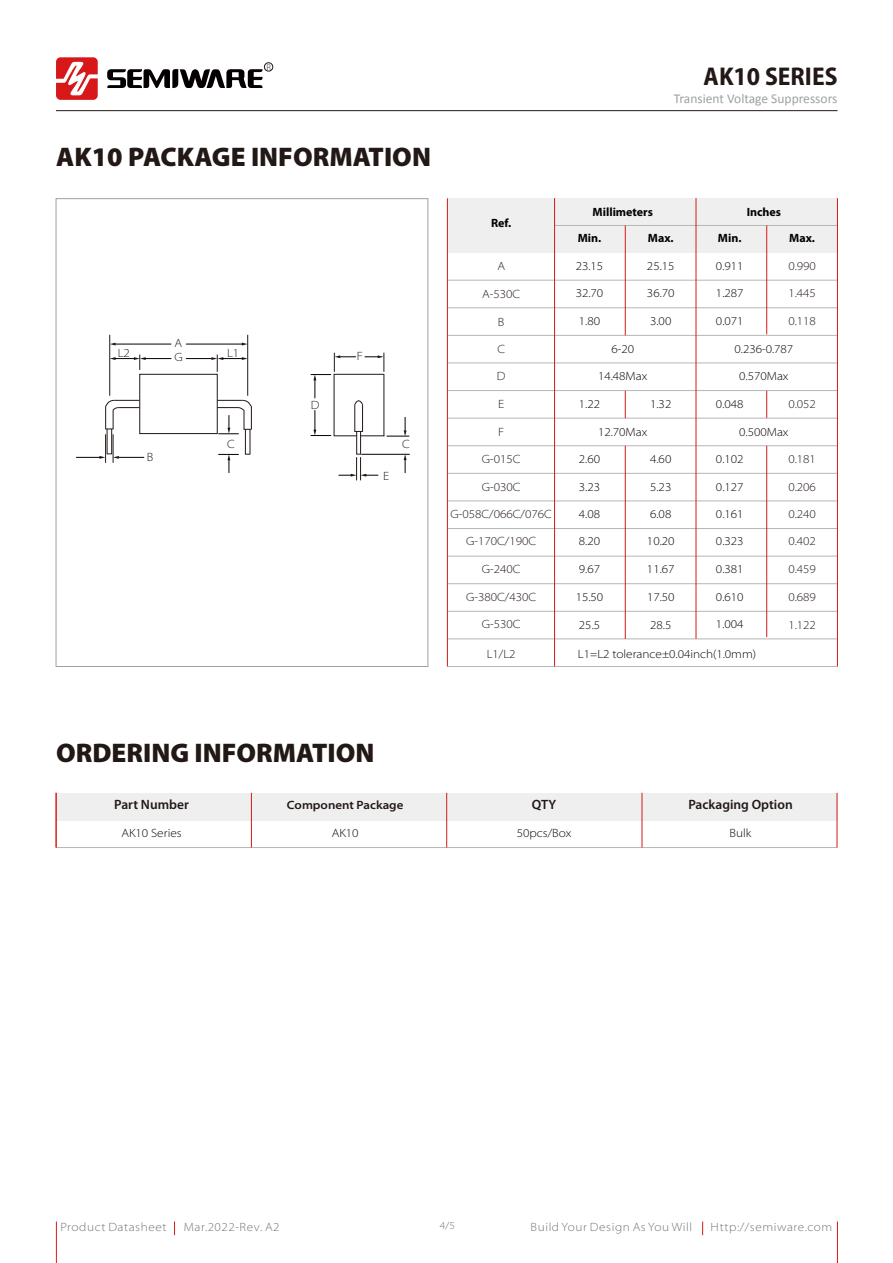
<style>
.page{position:relative;width:893px;height:1263px;background:#fff}
.page>*{position:absolute;margin:0;border:0;box-sizing:border-box;transform-origin:0 0}
.t1{font:900 27px "Myriad Pro";color:#221815}
.t2{font:700 semi-condensed 25.8px "Myriad Pro";color:#221815}
.t3{font:600 13.5px "Myriad Pro";color:#221815}
.t4{font:13.5px "Calibri";color:#9fa0a0}
.t5{font:300 semi-expanded 12px "Myriad Pro";color:#040000}
.t6{font:300 semi-expanded 12px/14.5px "Myriad Pro";color:#221815}
.t7{font:300 semi-expanded 12px "Myriad Pro";letter-spacing:.05em;color:#727171}
.t8{font:700 12px/26.4px "Myriad Pro";color:#040000}
.t9{font:600 semi-expanded 12px "Myriad Pro";color:#221815}
.t10{font:300 semi-expanded 10.5px "Myriad Pro";color:#727171}
.t11{font:300 semi-expanded 8.25px "Myriad Pro";color:#221815}
</style>
<div class="page">
<hr style="left:56px;top:1221px;width:1px;height:42px;background:#d71a18">
<hr style="left:837px;top:1221px;width:1px;height:42px;background:#d71a18">
<svg style="left:702px;top:1221px;width:1px;height:14px"></svg>
<svg style="left:174px;top:1221px;width:1px;height:14px"></svg>
<hr style="left:56px;top:110px;width:781px;height:1px;background:#221815">
<svg style="left:56px;top:57px;width:42px;height:43px"></svg>
<svg style="left:107px;top:69px;width:156px;height:19px"></svg>
<div style="left:264px;top:63px;width:9px;height:8px;border:1px solid #221815;border-radius:50%"></div>
<div style="left:56px;top:793px;width:781px;height:27px;background:#efefef"></div>
<hr style="left:56px;top:847px;width:781px;height:1px;background:#b5b6b6">
<hr style="left:642px;top:793px;width:1px;height:54px;background:#d71a18">
<hr style="left:837px;top:793px;width:1px;height:54px;background:#d71a18">
<hr style="left:446px;top:793px;width:1px;height:54px;background:#d71a18">
<hr style="left:251px;top:793px;width:1px;height:54px;background:#d71a18">
<hr style="left:56px;top:793px;width:1px;height:54px;background:#d71a18">
<div style="left:447px;top:198px;width:391px;height:55px;background:#efefef"></div>
<hr style="left:447px;top:445px;width:391px;height:1px;background:#b5b6b6">
<hr style="left:447px;top:473px;width:391px;height:1px;background:#b5b6b6">
<hr style="left:447px;top:418px;width:391px;height:1px;background:#b5b6b6">
<hr style="left:447px;top:390px;width:391px;height:1px;background:#b5b6b6">
<hr style="left:447px;top:501px;width:391px;height:1px;background:#b5b6b6">
<hr style="left:447px;top:363px;width:391px;height:1px;background:#b5b6b6">
<hr style="left:447px;top:583px;width:391px;height:1px;background:#b5b6b6">
<hr style="left:447px;top:556px;width:391px;height:1px;background:#b5b6b6">
<hr style="left:447px;top:528px;width:391px;height:1px;background:#b5b6b6">
<hr style="left:447px;top:666px;width:391px;height:1px;background:#b5b6b6">
<hr style="left:447px;top:639px;width:391px;height:1px;background:#b5b6b6">
<hr style="left:447px;top:611px;width:391px;height:1px;background:#b5b6b6">
<hr style="left:447px;top:335px;width:391px;height:1px;background:#b5b6b6">
<hr style="left:447px;top:307px;width:391px;height:1px;background:#b5b6b6">
<hr style="left:447px;top:280px;width:391px;height:1px;background:#b5b6b6">
<hr style="left:555px;top:225px;width:283px;height:1px;background:#b5b6b6">
<hr style="left:447px;top:198px;width:1px;height:468px;background:#d71a18">
<hr style="left:554px;top:198px;width:1px;height:468px;background:#d71a18">
<hr style="left:766px;top:225px;width:1px;height:109px;background:#d71a18">
<hr style="left:837px;top:198px;width:1px;height:468px;background:#d71a18">
<hr style="left:625px;top:225px;width:1px;height:110px;background:#d71a18">
<svg style="left:766px;top:391px;width:1px;height:27px"></svg>
<svg style="left:625px;top:391px;width:1px;height:27px"></svg>
<hr style="left:766px;top:446px;width:1px;height:191px;background:#d71a18">
<hr style="left:625px;top:446px;width:1px;height:193px;background:#d71a18">
<hr style="left:696px;top:198px;width:1px;height:441px;background:#d71a18">
<svg style="left:110px;top:343px;width:6px;height:2px"></svg>
<div style="left:139px;top:374px;width:79px;height:60px;border:1px solid #221815"></div>
<hr style="left:186px;top:344px;width:57px;height:1px;background:#040000">
<hr style="left:247px;top:335px;width:1px;height:61px;background:#221815">
<hr style="left:109px;top:335px;width:1px;height:61px;background:#221815">
<hr style="left:116px;top:344px;width:55px;height:1px;background:#040000">
<svg style="left:217px;top:400px;width:35px;height:73px"></svg>
<svg style="left:186px;top:354px;width:62px;height:18px"></svg>
<svg style="left:110px;top:354px;width:61px;height:16px"></svg>
<svg style="left:76px;top:400px;width:68px;height:63px"></svg>
<svg style="left:311px;top:353px;width:98px;height:127px"></svg>
<hr style="left:362px;top:454px;width:47px;height:1px;background:#040000">
<p class="t11" style="left:267px;top:62px;width:6px">R</p>
<h1 class="t1" style="left:56px;top:141px;width:376px">AK10 PACKAGE INFORMATION</h1>
<p class="t6" style="left:174px;top:336px;width:10px">A<br>G</p>
<p class="t6" style="left:118px;top:346px;width:14px">L2</p>
<p class="t6" style="left:227px;top:346px;width:14px">L1</p>
<p class="t6" style="left:311px;top:398px;width:10px">D</p>
<p class="t6" style="left:357px;top:348px;width:8px">F</p>
<p class="t6" style="left:147px;top:450px;width:8px">B</p>
<p class="t6" style="left:227px;top:437px;width:9px">C</p>
<p class="t6" style="left:402px;top:437px;width:9px">C</p>
<p class="t6" style="left:383px;top:469px;width:8px">E</p>
<p class="t8" style="left:491px;top:210px;width:22px">Ref.</p>
<h2 class="t2" style="left:704px;top:62px;width:135px">AK10 SERIES</h2>
<p class="t4" style="left:674px;top:90px;width:165px">Transient Voltage Suppressors</p>
<p class="t8" style="left:578px;top:199px;width:77px;text-indent:15px">Millimeters<br>Min.</p>
<p class="t8" style="left:648px;top:225px;width:27px">Max.</p>
<p class="t8" style="left:747px;top:199px;width:36px">Inches</p>
<p class="t8" style="left:718px;top:225px;width:25px">Min.</p>
<p class="t8" style="left:789px;top:225px;width:27px">Max.</p>
<p class="t6" style="left:497px;top:259px;width:9px">A</p>
<p class="t5" style="left:716px;top:259px;width:29px">0.911</p>
<p class="t5" style="left:647px;top:259px;width:29px">25.15</p>
<p class="t6" style="left:788px;top:259px;width:29px">0.990</p>
<p class="t5" style="left:576px;top:259px;width:29px">23.15</p>
<p class="t5" style="left:576px;top:287px;width:29px">32.70</p>
<p class="t5" style="left:579px;top:314px;width:23px">1.80</p>
<p class="t5" style="left:647px;top:287px;width:29px">36.70</p>
<p class="t5" style="left:716px;top:287px;width:29px">1.287</p>
<p class="t6" style="left:788px;top:286px;width:29px">1.445</p>
<p class="t5" style="left:716px;top:314px;width:29px">0.071</p>
<p class="t6" style="left:788px;top:314px;width:29px">0.118</p>
<p class="t5" style="left:735px;top:342px;width:60px">0.236-0.787</p>
<p class="t5" style="left:739px;top:370px;width:51px">0.570Max</p>
<p class="t5" style="left:716px;top:397px;width:29px">0.048</p>
<p class="t6" style="left:788px;top:397px;width:29px">0.052</p>
<p class="t5" style="left:739px;top:425px;width:51px">0.500Max</p>
<p class="t5" style="left:716px;top:452px;width:29px">0.102</p>
<p class="t6" style="left:788px;top:452px;width:29px">0.181</p>
<p class="t5" style="left:716px;top:480px;width:29px">0.127</p>
<p class="t6" style="left:788px;top:480px;width:29px">0.206</p>
<p class="t5" style="left:716px;top:507px;width:29px">0.161</p>
<p class="t6" style="left:788px;top:507px;width:29px">0.240</p>
<p class="t5" style="left:716px;top:535px;width:29px">0.323</p>
<p class="t6" style="left:788px;top:534px;width:29px">0.402</p>
<p class="t5" style="left:716px;top:563px;width:29px">0.381</p>
<p class="t6" style="left:788px;top:562px;width:29px">0.459</p>
<p class="t6" style="left:788px;top:590px;width:29px">0.689</p>
<p class="t6" style="left:788px;top:617px;width:29px">1.122</p>
<p class="t6" style="left:482px;top:287px;width:40px">A-530C</p>
<p class="t5" style="left:650px;top:314px;width:23px">3.00</p>
<p class="t6" style="left:498px;top:314px;width:8px">B</p>
<p class="t5" style="left:611px;top:342px;width:24px">6-20</p>
<p class="t5" style="left:598px;top:370px;width:51px">14.48Max</p>
<p class="t6" style="left:497px;top:342px;width:9px">C</p>
<p class="t6" style="left:497px;top:369px;width:10px">D</p>
<p class="t6" style="left:498px;top:397px;width:8px">E</p>
<p class="t5" style="left:579px;top:397px;width:23px">1.22</p>
<p class="t5" style="left:650px;top:397px;width:23px">1.32</p>
<p class="t5" style="left:598px;top:425px;width:51px">12.70Max</p>
<p class="t6" style="left:498px;top:424px;width:8px">F</p>
<p class="t6" style="left:482px;top:452px;width:40px">G-015C</p>
<p class="t6" style="left:482px;top:480px;width:40px">G-030C</p>
<p class="t6" style="left:451px;top:507px;width:103px">G-058C/066C/076C</p>
<p class="t6" style="left:466px;top:534px;width:71px">G-170C/190C</p>
<p class="t6" style="left:482px;top:562px;width:40px">G-240C</p>
<p class="t5" style="left:650px;top:452px;width:23px">4.60</p>
<p class="t5" style="left:650px;top:480px;width:23px">5.23</p>
<p class="t5" style="left:650px;top:507px;width:23px">6.08</p>
<p class="t5" style="left:647px;top:535px;width:29px">10.20</p>
<p class="t5" style="left:647px;top:563px;width:29px">11.67</p>
<p class="t5" style="left:579px;top:452px;width:23px">2.60</p>
<p class="t5" style="left:579px;top:480px;width:23px">3.23</p>
<p class="t5" style="left:579px;top:507px;width:23px">4.08</p>
<p class="t5" style="left:579px;top:535px;width:23px">8.20</p>
<p class="t5" style="left:579px;top:563px;width:23px">9.67</p>
<p class="t6" style="left:466px;top:590px;width:71px">G-380C/430C</p>
<p class="t6" style="left:482px;top:617px;width:40px">G-530C</p>
<p class="t6" style="left:487px;top:646px;width:30px">L1/L2</p>
<p class="t5" style="left:576px;top:590px;width:29px">15.50</p>
<p class="t5" style="left:579px;top:618px;width:23px">25.5</p>
<p class="t5" style="left:578px;top:647px;width:180px">L1=L2 tolerance±0.04inch(1.0mm)</p>
<p class="t5" style="left:647px;top:590px;width:29px">17.50</p>
<p class="t5" style="left:650px;top:618px;width:23px">28.5</p>
<p class="t5" style="left:716px;top:590px;width:29px">0.610</p>
<p class="t5" style="left:716px;top:618px;width:29px">1.004</p>
<h1 class="t1" style="left:56px;top:738px;width:320px">ORDERING INFORMATION</h1>
<p class="t3" style="left:114px;top:797px;width:76px">Part Number</p>
<p class="t9" style="left:287px;top:798px;width:118px">Component Package</p>
<p class="t3" style="left:532px;top:797px;width:26px">QTY</p>
<p class="t3" style="left:688px;top:797px;width:106px">Packaging Option</p>
<p class="t5" style="left:121px;top:826px;width:62px">AK10 Series</p>
<p class="t5" style="left:332px;top:826px;width:28px">AK10</p>
<p class="t5" style="left:517px;top:826px;width:56px">50pcs/Box</p>
<p class="t5" style="left:730px;top:826px;width:23px">Bulk</p>
<p class="t7" style="left:60px;top:1221px;width:108px">Product Datasheet</p>
<p class="t7" style="left:184px;top:1221px;width:97px">Mar.2022-Rev. A2</p>
<p class="t10" style="left:440px;top:1219px;width:17px">4/5</p>
<p class="t7" style="left:531px;top:1221px;width:163px">Build Your Design As You Will</p>
<p class="t7" style="left:711px;top:1221px;width:123px">Http://semiware.com</p>
</div>
